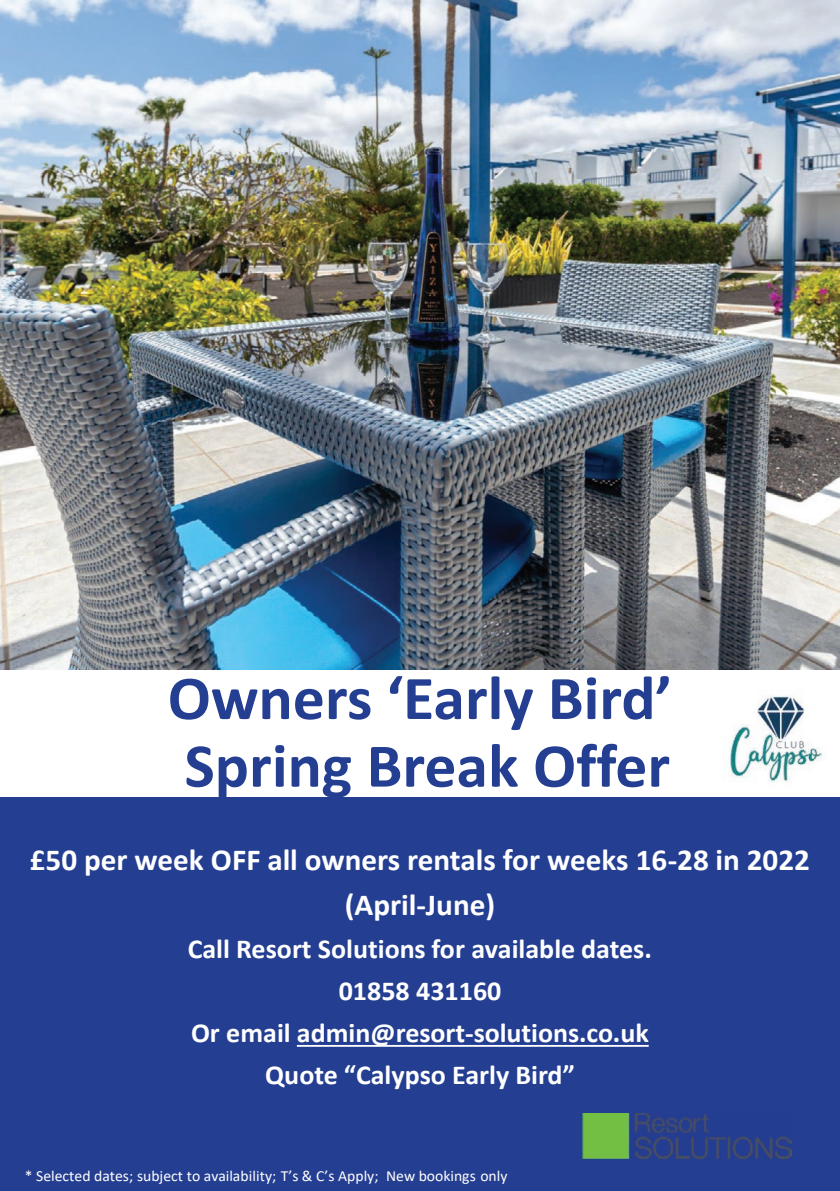
<style>
.page{position:relative;width:840px;height:1191px;background:#fff}
.page>*{position:absolute;margin:0;border:0;box-sizing:border-box;transform-origin:0 0}
.t1{font:700 62.6px/67.6px "Calibri";color:#243e91}
.t2{font:700 30.6px/45px "Calibri";color:#fff;text-align:center}
.t3{font:700 27.4px/41.8px "Calibri";color:#fff;text-align:center}
.t4{font:15.4px "Calibri";color:#fff}
</style>
<div class="page">
<div style="left:0;top:797px;width:839px;height:394px;background:#243e91"></div>
<svg style="left:297px;top:1045px;width:351px;height:1px"></svg>
<img style="left:582px;top:1113px;width:208px;height:47px">
<img style="left:0;top:0;width:839px;height:669px">
<img style="left:729px;top:695px;width:94px;height:87px">
<h1 class="t1" style="left:168px;top:663px;width:505px">Owners ‘Early Bird’<br>Spring Break Offer</h1>
<p class="t2" style="left:30px;top:837px;width:781px">£50 per week OFF all owners rentals for weeks 16-28 in 2022 (April-June)</p>
<p class="t3" style="left:187px;top:927px;width:465px">Call Resort Solutions for available dates.<br>01858 431160<br>Or email admin@resort-solutions.co.uk<br>Quote “Calypso Early Bird”</p>
<p class="t4" style="left:25px;top:1165px;width:483px">* Selected dates; subject to availability; T’s &amp; C’s Apply; New bookings only</p>
</div>
